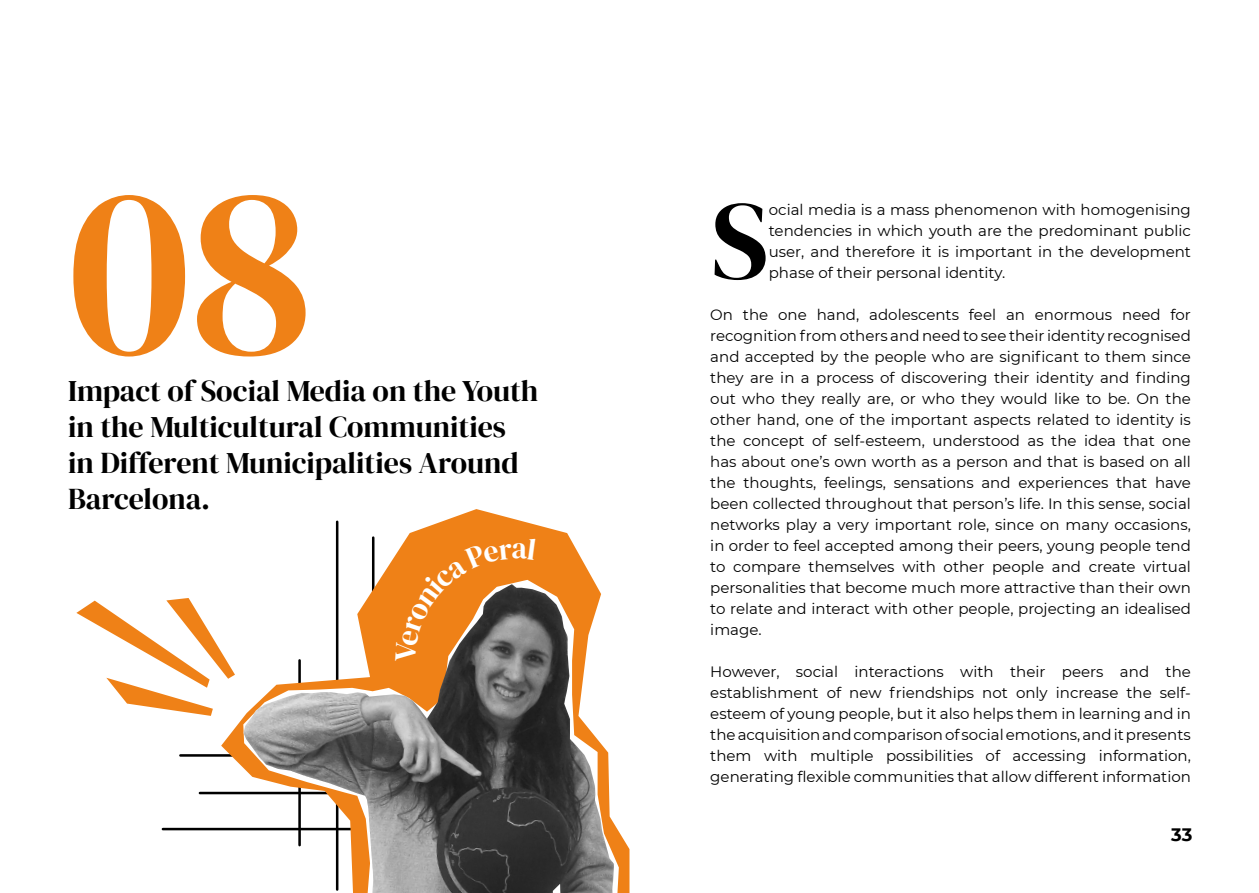
<style>
.page{position:relative;width:1259px;height:893px;background:#fff}
.page>*{position:absolute;margin:0;border:0;box-sizing:border-box;transform-origin:0 0}
.t1{font:243.3px "DM Serif Display";color:#ef8117}
.t2{font:110.4px "DM Serif Display";color:#000}
.t3{font:30px/36px "DM Serif Display";color:#000}
.t4{font:700 18px "Montserrat";color:#000}
.t5{font:15px/21px "Montserrat";color:#000;text-align:justify}
</style>
<div class="page">
<hr style="left:180px;top:754px;width:259px;height:3px;background:#000">
<hr style="left:200px;top:792px;width:214px;height:2px;background:#000">
<hr style="left:163px;top:828px;width:245px;height:2px;background:#000">
<svg style="left:76px;top:598px;width:145px;height:118px"></svg>
<svg style="left:221px;top:509px;width:408px;height:384px"></svg>
<svg style="left:243px;top:580px;width:376px;height:313px"></svg>
<img style="left:243px;top:584px;width:371px;height:309px">
<svg style="left:395px;top:538px;width:142px;height:124px;background:#c87b31"></svg>
<h1 class="t1" style="left:68px;top:130px;width:246px">08</h1>
<h3 class="t3" style="left:68px;top:373px;width:472px">Impact of Social Media on the Youth</h3>
<h3 class="t3" style="left:68px;top:409px;width:452px">in the Multicultural Communities in Different Municipalities Around<br>Barcelona.</h3>
<h2 class="t2" style="left:711px;top:177px;width:59px">S</h2>
<p class="t5" style="left:769px;top:199px;width:424px">ocial media is a mass phenomenon with homogenising tendencies in which youth are the predominant public user, and therefore it is important in the development phase of their personal identity.</p>
<p class="t5" style="left:710px;top:304px;width:482px">On the one hand, adolescents feel an enormous need for recognition from others and need to see their identity recognised and accepted by the people who are significant to them since they are in a process of discovering their identity and finding out who they really are, or who they would like to be. On the other hand, one of the important aspects related to identity is the concept of self-esteem, understood as the idea that one has about one’s own worth as a person and that is based on all the thoughts, feelings, sensations and experiences that have been collected throughout that person’s life. In this sense, social networks play a very important role, since on many occasions, in order to feel accepted among their peers, young people tend to compare themselves with other people and create virtual personalities that become much more attractive than their own to relate and interact with other people, projecting an idealised image.</p>
<p class="t5" style="left:710px;top:661px;width:482px">However, social interactions with their peers and the establishment of new friendships not only increase the self&shy;esteem of young people, but it also helps them in learning and in the acquisition and comparison of social emotions, and it presents them with multiple possibilities of accessing information, generating flexible communities that allow different information</p>
<p class="t4" style="left:1171px;top:821px;width:23px">33</p>
</div>
